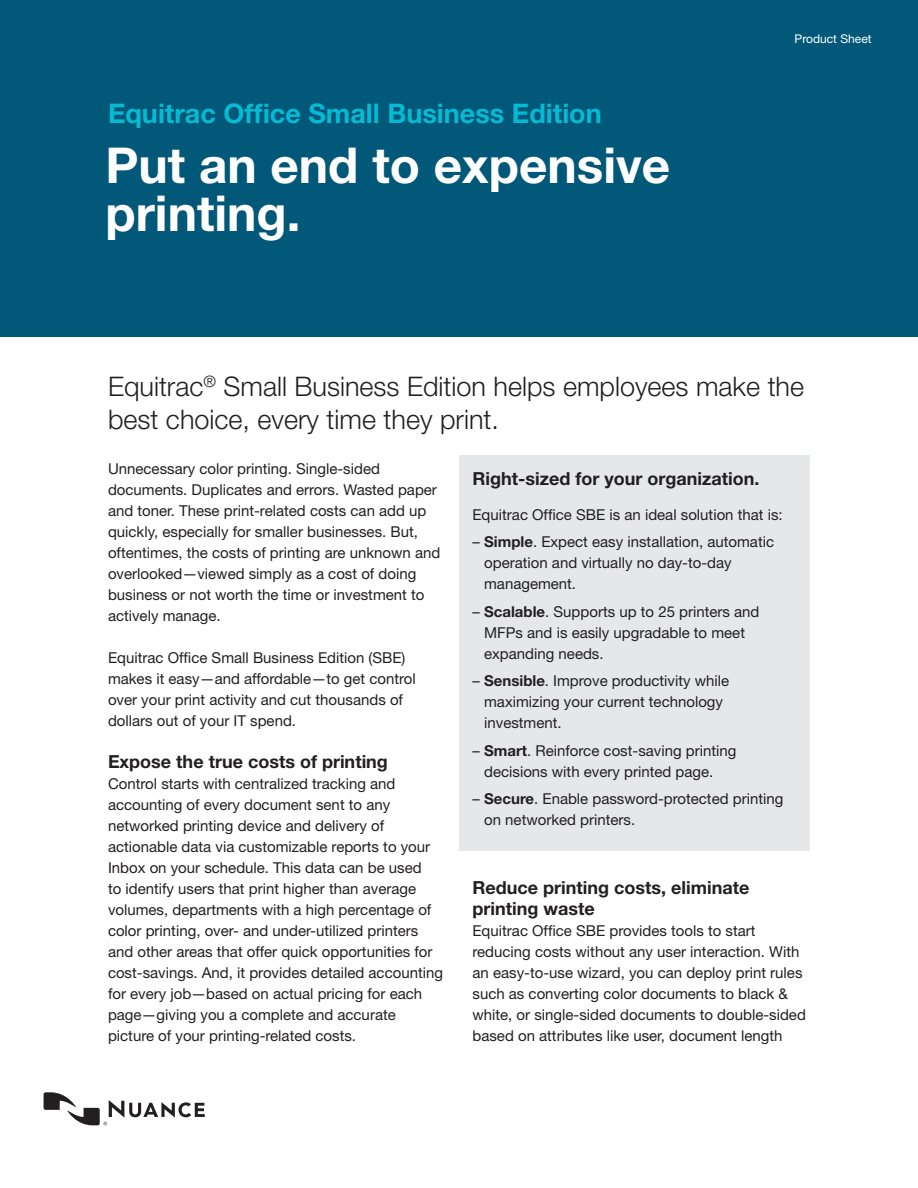
<style>
.page{position:relative;width:918px;height:1188px;background:#fff}
.page>*{position:absolute;margin:0;border:0;box-sizing:border-box;transform-origin:0 0}
.t1{font:700 49.5px/48px "Helvetica Neue LT";color:#fff}
.t2{font:300 27px/33px "Helvetica Neue LT";color:#231f20}
.t3{font:700 27px "Helvetica Neue LT";color:#05bbd3}
.Subhead{font:700 18px/21px "Helvetica Neue LT";color:#231f20}
.Subheads_1{font:700 18px "Helvetica Neue LT";color:#231f20}
.body_copy{font:15px/21px "Helvetica Neue LT";color:#231f20}
.Subheads_1-2{font:15px "Helvetica Neue LT";color:#231f20}
.t4{font:12px "Helvetica Neue LT";color:#fff}
.s1{font-weight:700}
</style>
<div class="page">
<div style="left:0;top:0;width:918px;height:336px;background:#015878"></div>
<svg style="left:44px;top:1092px;width:161px;height:33px"></svg>
<div style="left:459px;top:455px;width:351px;height:395px;background:#e6e7e9"></div>
<p class="t3" style="left:108px;top:96px;width:495px">Equitrac Office Small Business Edition</p>
<p class="t1" style="left:105px;top:140px;width:566px">Put an end to expensive printing.</p>
<p class="t4" style="left:795px;top:32px;width:78px">Product Sheet</p>
<p class="t2" style="left:108px;top:370px;width:698px">Equitrac<sup>®</sup> Small Business Edition helps employees make the best choice, every time they print.</p>
<p class="body_copy" style="left:108px;top:458px;width:334px">Unnecessary color printing. Single-sided documents. Duplicates and errors. Wasted paper and toner. These print-related costs can add up quickly, especially for smaller businesses. But, oftentimes, the costs of printing are unknown and overlooked—viewed simply as a cost of doing business or not worth the time or investment to actively manage.</p>
<p class="body_copy" style="left:108px;top:647px;width:309px">Equitrac Office Small Business Edition (SBE) makes it easy—and affordable—to get control over your print activity and cut thousands of dollars out of your IT spend.</p>
<p class="Subhead" style="left:108px;top:751px;width:281px">Expose the true costs of printing</p>
<p class="body_copy" style="left:108px;top:773px;width:337px">Control starts with centralized tracking and accounting of every document sent to any networked printing device and delivery of actionable data via customizable reports to your Inbox on your schedule. This data can be used<br>to identify users that print higher than average volumes, departments with a high percentage of color printing, over- and under-utilized printers and other areas that offer quick opportunities for cost-savings. And, it provides detailed accounting for every job—based on actual pricing for each page—giving you a complete and accurate picture of your printing-related costs.</p>
<p class="Subheads_1" style="left:472px;top:468px;width:288px">Right-sized for your organization.</p>
<p class="Subheads_1-2" style="left:472px;top:505px;width:312px">Equitrac Office SBE is an ideal solution that is:</p>
<p class="body_copy" style="left:484px;top:531px;width:291px;text-indent:-12px">– <span class="s1">Simple</span>. Expect easy installation, automatic operation and virtually no day-to-day management.</p>
<p class="body_copy" style="left:484px;top:601px;width:277px;text-indent:-12px">– <span class="s1">Scalable</span>. Supports up to 25 printers and<br>MFPs and is easily upgradable to meet expanding needs.</p>
<p class="body_copy" style="left:484px;top:670px;width:247px;text-indent:-12px">– <span class="s1">Sensible</span>. Improve productivity while maximizing your current technology investment.</p>
<p class="body_copy" style="left:484px;top:740px;width:254px;text-indent:-12px">– <span class="s1">Smart</span>. Reinforce cost-saving printing decisions with every printed page.</p>
<p class="body_copy" style="left:484px;top:788px;width:301px;text-indent:-12px">– <span class="s1">Secure</span>. Enable password-protected printing on networked printers.</p>
<p class="Subhead" style="left:472px;top:877px;width:278px">Reduce printing costs, eliminate printing waste</p>
<p class="body_copy" style="left:472px;top:920px;width:335px">Equitrac Office SBE provides tools to start reducing costs without any user interaction. With an easy-to-use wizard, you can deploy print rules such as converting color documents to black &amp; white, or single-sided documents to double-sided based on attributes like user, document length</p>
</div>
